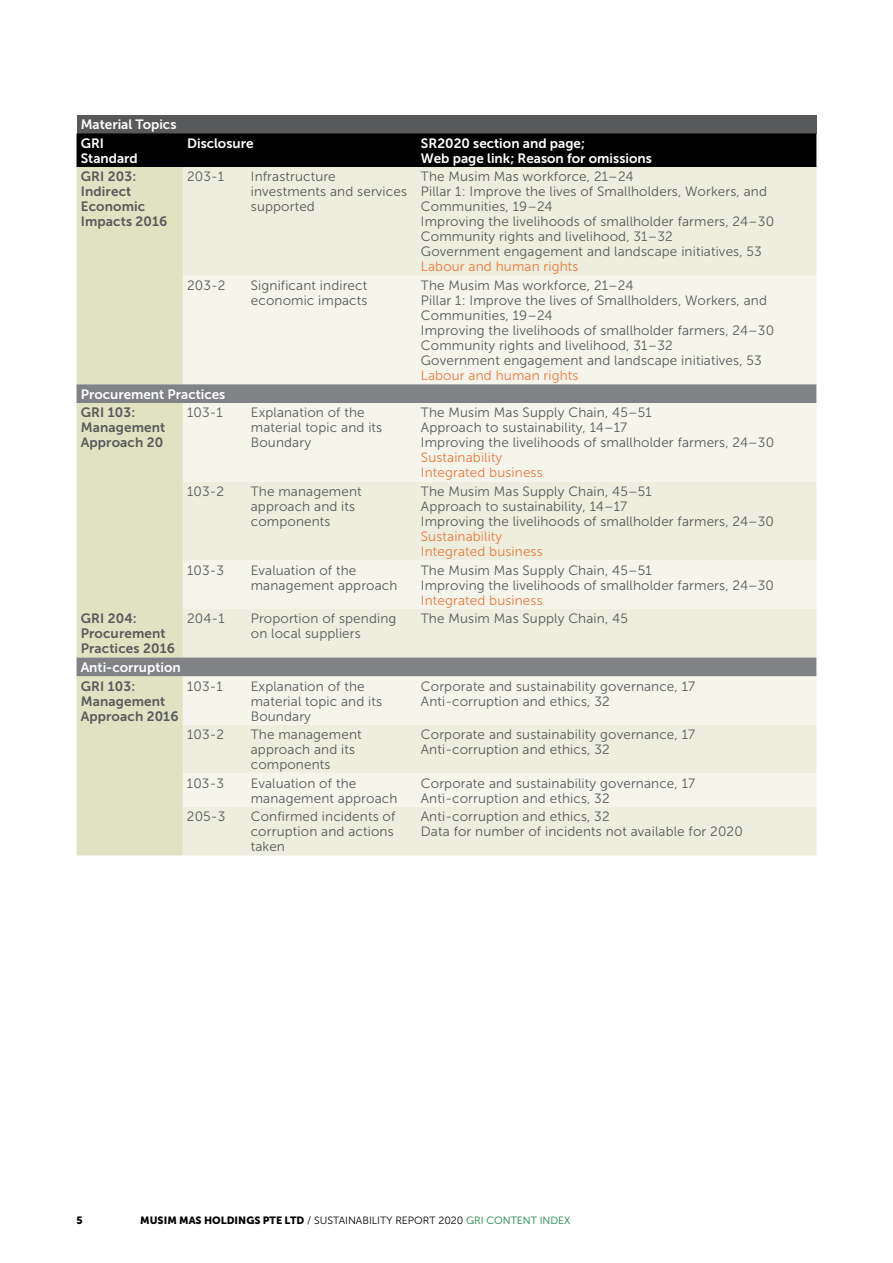
<style>
.page{position:relative;width:893px;height:1263px;background:#fff}
.page>*{position:absolute;margin:0;border:0;box-sizing:border-box;transform-origin:0 0}
.t1{font:13.5px/15px "Museo Sans 300";letter-spacing:.01em;color:#58595b}
.t2{font:13.5px/15px "Museo Sans 300";letter-spacing:.01em;color:#ec7a3c}
.t3{font:13.5px/18.6px "Museo Sans 700";color:#fff}
.t4{font:13.5px/15px "Museo Sans 700";letter-spacing:.01em;color:#58595b}
.t5{font:10.5px "Museo Sans 300";color:#000}
.t6{font:10.5px "Museo Sans 900";color:#000}
.s1{font-family:"Museo Sans 900"}
.s2{color:#118144}
</style>
<div class="page">
<div style="left:77px;top:115px;width:739px;height:18px;background:#58595b"></div>
<div style="left:77px;top:133px;width:739px;height:34px;background:#000"></div>
<div style="left:77px;top:167px;width:106px;height:689px;background:#e0e2c1"></div>
<div style="left:183px;top:167px;width:633px;height:689px;background:#edeedd"></div>
<svg style="left:183px;top:276px;width:633px;height:531px;background:#f3f3e8"></svg>
<svg style="left:77px;top:384px;width:739px;height:292px;background:#e0e1d4"></svg>
<p class="t3" style="left:81px;top:115px;width:97px">Material Topics<br>GRI</p>
<p class="t3" style="left:81px;top:149px;width:59px">Standard</p>
<p class="t3" style="left:187px;top:134px;width:68px">Disclosure</p>
<p class="t3" style="left:421px;top:136px;width:232px;line-height:15px">SR2020 section and page;<br>Web page link; Reason for omissions</p>
<p class="t4" style="left:81px;top:169px;width:88px">GRI 203:<br>Indirect<br>Economic<br>Impacts 2016</p>
<p class="t1" style="left:187px;top:169px;width:39px">203-1</p>
<p class="t1" style="left:251px;top:169px;width:158px">Infrastructure investments and services supported</p>
<p class="t1" style="left:421px;top:169px;width:355px">The Musim Mas workforce, 21–24<br>Pillar 1: Improve the lives of Smallholders, Workers, and Communities, 19–24<br>Improving the livelihoods of smallholder farmers, 24–30<br>Community rights and livelihood, 31–32<br>Government engagement and landscape initiatives, 53</p>
<p class="t2" style="left:421px;top:259px;width:159px">Labour and human rights</p>
<p class="t1" style="left:187px;top:278px;width:40px">203-2</p>
<p class="t1" style="left:251px;top:278px;width:118px">Significant indirect economic impacts</p>
<p class="t1" style="left:421px;top:278px;width:355px">The Musim Mas workforce, 21–24<br>Pillar 1: Improve the lives of Smallholders, Workers, and Communities, 19–24<br>Improving the livelihoods of smallholder farmers, 24–30<br>Community rights and livelihood, 31–32<br>Government engagement and landscape initiatives, 53</p>
<p class="t2" style="left:421px;top:368px;width:159px">Labour and human rights</p>
<p class="t3" style="left:81px;top:385px;width:146px">Procurement Practices</p>
<p class="t4" style="left:81px;top:405px;width:86px">GRI 103:<br>Management<br>Approach 20</p>
<p class="t1" style="left:187px;top:405px;width:37px">103-1</p>
<p class="t1" style="left:251px;top:405px;width:133px">Explanation of the material topic and its<br>Boundary</p>
<p class="t1" style="left:421px;top:405px;width:355px">The Musim Mas Supply Chain, 45–51<br>Approach to sustainability, 14–17<br>Improving the livelihoods of smallholder farmers, 24–30</p>
<p class="t2" style="left:421px;top:450px;width:123px">Sustainability<br>Integrated business</p>
<p class="t1" style="left:187px;top:484px;width:39px">103-2</p>
<p class="t1" style="left:251px;top:484px;width:112px">The management approach and its components</p>
<p class="t1" style="left:421px;top:484px;width:355px">The Musim Mas Supply Chain, 45–51<br>Approach to sustainability, 14–17<br>Improving the livelihoods of smallholder farmers, 24–30</p>
<p class="t2" style="left:421px;top:529px;width:123px">Sustainability<br>Integrated business</p>
<p class="t1" style="left:187px;top:563px;width:39px">103-3</p>
<p class="t1" style="left:251px;top:563px;width:148px">Evaluation of the management approach</p>
<p class="t1" style="left:421px;top:563px;width:355px">The Musim Mas Supply Chain, 45–51<br>Improving the livelihoods of smallholder farmers, 24–30</p>
<p class="t2" style="left:421px;top:593px;width:123px">Integrated business</p>
<p class="t4" style="left:81px;top:611px;width:96px">GRI 204:<br>Procurement<br>Practices 2016</p>
<p class="t1" style="left:187px;top:611px;width:39px">204-1</p>
<p class="t1" style="left:251px;top:611px;width:147px">Proportion of spending on local suppliers</p>
<p class="t1" style="left:421px;top:611px;width:209px">The Musim Mas Supply Chain, 45</p>
<p class="t3" style="left:81px;top:658px;width:102px">Anti-corruption</p>
<p class="t4" style="left:81px;top:678px;width:99px">GRI 103:<br>Management<br>Approach 2016</p>
<p class="t1" style="left:187px;top:678px;width:37px">103-1</p>
<p class="t1" style="left:251px;top:678px;width:133px">Explanation of the material topic and its<br>Boundary</p>
<p class="t1" style="left:421px;top:678px;width:276px">Corporate and sustainability governance, 17<br>Anti-corruption and ethics, 32</p>
<p class="t1" style="left:187px;top:727px;width:39px">103-2</p>
<p class="t1" style="left:251px;top:727px;width:112px">The management approach and its components</p>
<p class="t1" style="left:421px;top:727px;width:276px">Corporate and sustainability governance, 17<br>Anti-corruption and ethics, 32</p>
<p class="t1" style="left:187px;top:776px;width:39px">103-3</p>
<p class="t1" style="left:251px;top:776px;width:148px">Evaluation of the management approach</p>
<p class="t1" style="left:421px;top:776px;width:276px">Corporate and sustainability governance, 17<br>Anti-corruption and ethics, 32</p>
<p class="t1" style="left:187px;top:809px;width:40px">205-3</p>
<p class="t1" style="left:251px;top:809px;width:146px">Confirmed incidents of corruption and actions taken</p>
<p class="t1" style="left:421px;top:809px;width:323px">Anti-corruption and ethics, 32<br>Data for number of incidents not available for 2020</p>
<p class="t6" style="left:77px;top:1214px;width:8px">5</p>
<p class="t5" style="left:140px;top:1215px;width:432px"><span class="s1">MUSIM MAS HOLDINGS PTE LTD</span> / SUSTAINABILITY REPORT 2020 <span class="s2">GRI CONTENT INDEX</span></p>
</div>
